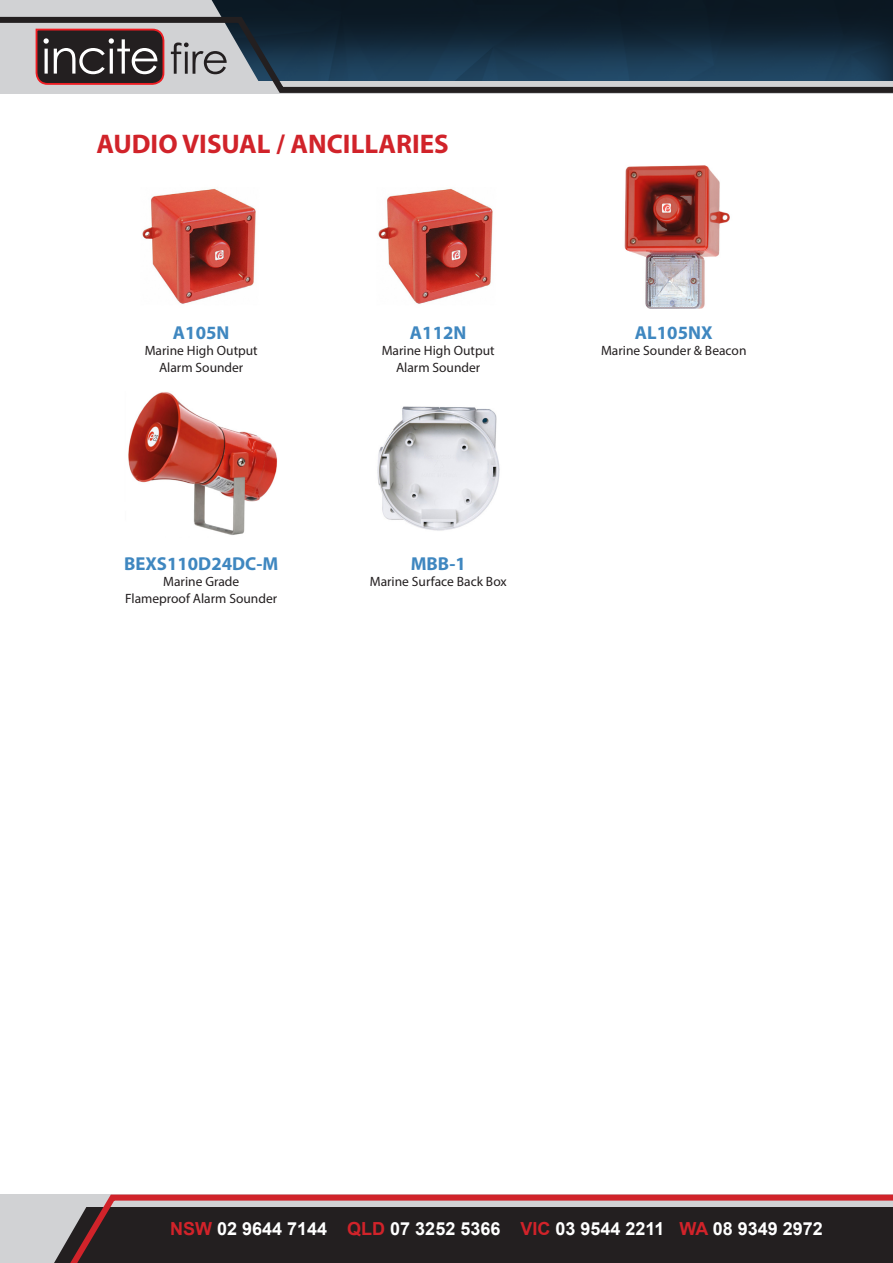
<style>
.page{position:relative;width:893px;height:1263px;background:#fff}
.page>*{position:absolute;margin:0;border:0;box-sizing:border-box;transform-origin:0 0}
.t1{font:700 27px "Myriad Pro";color:#d1232a}
.t2{font:700 18.75px "Myriad Pro";color:#3f87c0}
.t3{font:700 18px "Arial";color:#fff}
.t4{font:13.5px "Myriad Pro";color:#231f20}
.s1{color:#d1232a}
</style>
<div class="page">
<img style="left:142px;top:188px;width:114px;height:116px">
<img style="left:378px;top:188px;width:115px;height:116px">
<img style="left:624px;top:165px;width:106px;height:144px">
<img style="left:128px;top:392px;width:150px;height:143px">
<img style="left:377px;top:406px;width:123px;height:125px">
<div style="left:0;top:0;width:893px;height:81px;background:#0b1823"></div>
<div style="left:0;top:0;width:220px;height:14px;background:#d1d2d4"></div>
<svg style="left:0;top:14px;width:893px;height:80px"></svg>
<svg style="left:0;top:1194px;width:893px;height:69px;background:#473436"></svg>
<svg style="left:0;top:1206px;width:87px;height:57px;background:#b5b0b2"></svg>
<p class="t1" style="left:97px;top:126px;width:354px">AUDIO VISUAL / ANCILLARIES</p>
<p class="t2" style="left:173px;top:321px;width:58px">A105N</p>
<p class="t4" style="left:145px;top:342px;width:115px">Marine High Output</p>
<p class="t4" style="left:159px;top:359px;width:86px">Alarm Sounder</p>
<p class="t2" style="left:124px;top:552px;width:156px">BEXS110D24DC-M</p>
<p class="t4" style="left:163px;top:573px;width:78px">Marine Grade</p>
<p class="t4" style="left:125px;top:590px;width:154px">Flameproof Alarm Sounder</p>
<p class="t2" style="left:410px;top:321px;width:58px">A112N</p>
<p class="t4" style="left:382px;top:342px;width:115px">Marine High Output</p>
<p class="t4" style="left:396px;top:359px;width:86px">Alarm Sounder</p>
<p class="t2" style="left:411px;top:552px;width:57px">MBB-1</p>
<p class="t4" style="left:370px;top:573px;width:139px">Marine Surface Back Box</p>
<p class="t2" style="left:635px;top:321px;width:79px">AL105NX</p>
<p class="t4" style="left:601px;top:342px;width:147px">Marine Sounder &amp; Beacon</p>
<p class="t3" style="left:170px;top:1215px;width:654px"><span class="s1">NSW</span> 02 9644 7144 <span class="s1">QLD</span> 07 3252 5366 <span class="s1">VIC</span> 03 9544 2211 <span class="s1">WA</span> 08 9349 2972</p>
</div>
